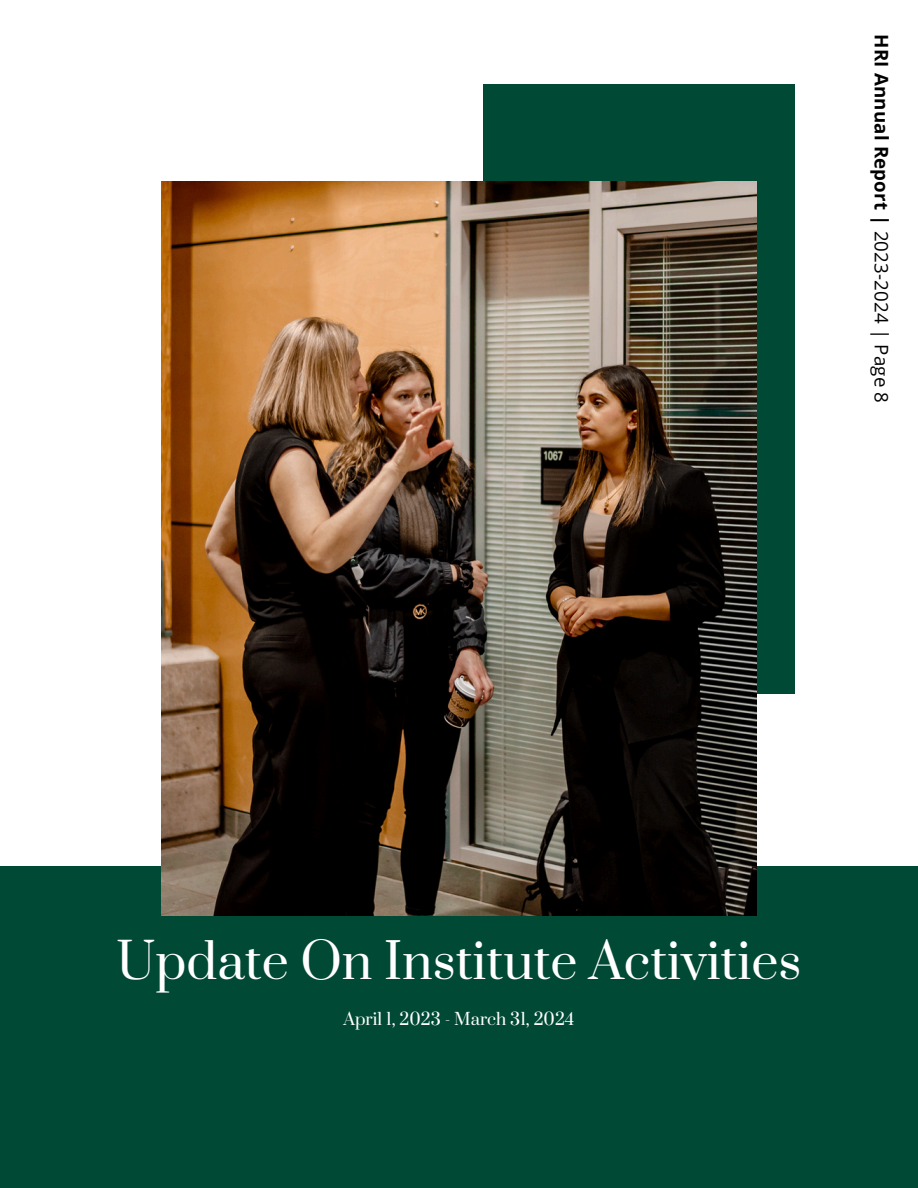
<style>
.page{position:relative;width:918px;height:1188px;background:#fff}
.page>*{position:absolute;margin:0;border:0;box-sizing:border-box;transform-origin:0 0}
.t1{font:48.3px "Prata";color:#fff}
.t2{font:700 18.75px "Open Sans";letter-spacing:.01em;color:#000}
.t3{font:16.35px "Prata";color:#fff}
.s1{font-weight:400}
</style>
<div class="page">
<div style="left:0;top:867px;width:918px;height:321px;background:#004934"></div>
<div style="left:483px;top:84px;width:312px;height:610px;background:#004934"></div>
<img style="left:162px;top:182px;width:595px;height:733px">
<p class="t2" style="left:895px;top:34px;width:370px;rotate:90deg">HRI Annual Report | <span class="s1">2023-2024 | Page 8</span></p>
<p class="t1" style="left:117px;top:931px;width:686px">Update On Institute Activities</p>
<h1 class="t3" style="left:343px;top:1009px;width:233px">April 1, 2023 - March 31, 2024</h1>
</div>
